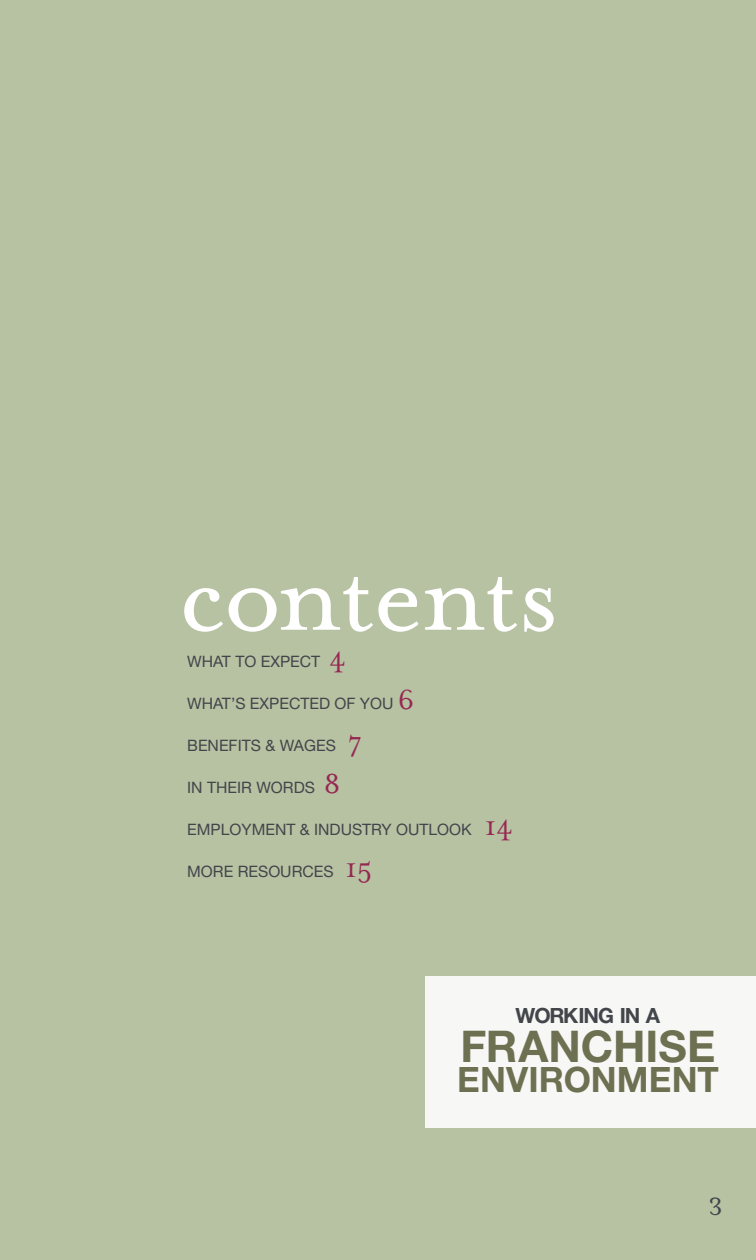
<style>
.page{position:relative;width:756px;height:1260px;background:#b7c2a3}
.page>*{position:absolute;margin:0;border:0;box-sizing:border-box;transform-origin:0 0}
.t1{font:119px "Mrs Eaves Roman";letter-spacing:-.02em;color:#fff}
.t2{font:700 43.75px "Helvetica Neue LT Std";color:#6d7051}
.t3{font:700 35px "Helvetica Neue LT Std";letter-spacing:.005em;color:#6d7051}
.t4{font:28px "Mrs Eaves Roman";color:#42454a}
.t5{font:700 21px "Helvetica Neue LT Std";letter-spacing:-.05em;color:#42454a}
.t6{font:15.75px "Helvetica Neue LT Std";color:#42454a}
.s1{font-family:"Mrs Eaves Roman";font-size:31.5px;color:#962751}
</style>
<div class="page">
<div style="left:425px;top:976px;width:331px;height:152px;background:#f7f8f5"></div>
<h1 class="t1" style="left:178px;top:530px;width:381px">contents</h1>
<p class="t6" style="left:187px;top:652px;width:160px">WHAT TO EXPECT <span class="s1">4</span></p>
<p class="t6" style="left:187px;top:694px;width:229px">WHAT’S EXPECTED OF YOU <span class="s1">6</span></p>
<p class="t6" style="left:187px;top:736px;width:177px">BENEFITS &amp; WAGES <span class="s1">7</span></p>
<p class="t6" style="left:187px;top:778px;width:155px">IN THEIR WORDS <span class="s1">8</span></p>
<p class="t6" style="left:187px;top:820px;width:328px">EMPLOYMENT &amp; INDUSTRY OUTLOOK <span class="s1">14</span></p>
<p class="t6" style="left:187px;top:862px;width:187px">MORE RESOURCES <span class="s1">15</span></p>
<h3 class="t5" style="left:516px;top:1002px;width:146px">WORKING IN A</h3>
<h2 class="t2" style="left:460px;top:1019px;width:257px">FRANCHISE</h2>
<h3 class="t3" style="left:457px;top:1058px;width:263px">ENVIRONMENT</h3>
<h3 class="t4" style="left:709px;top:1187px;width:16px">3</h3>
</div>
